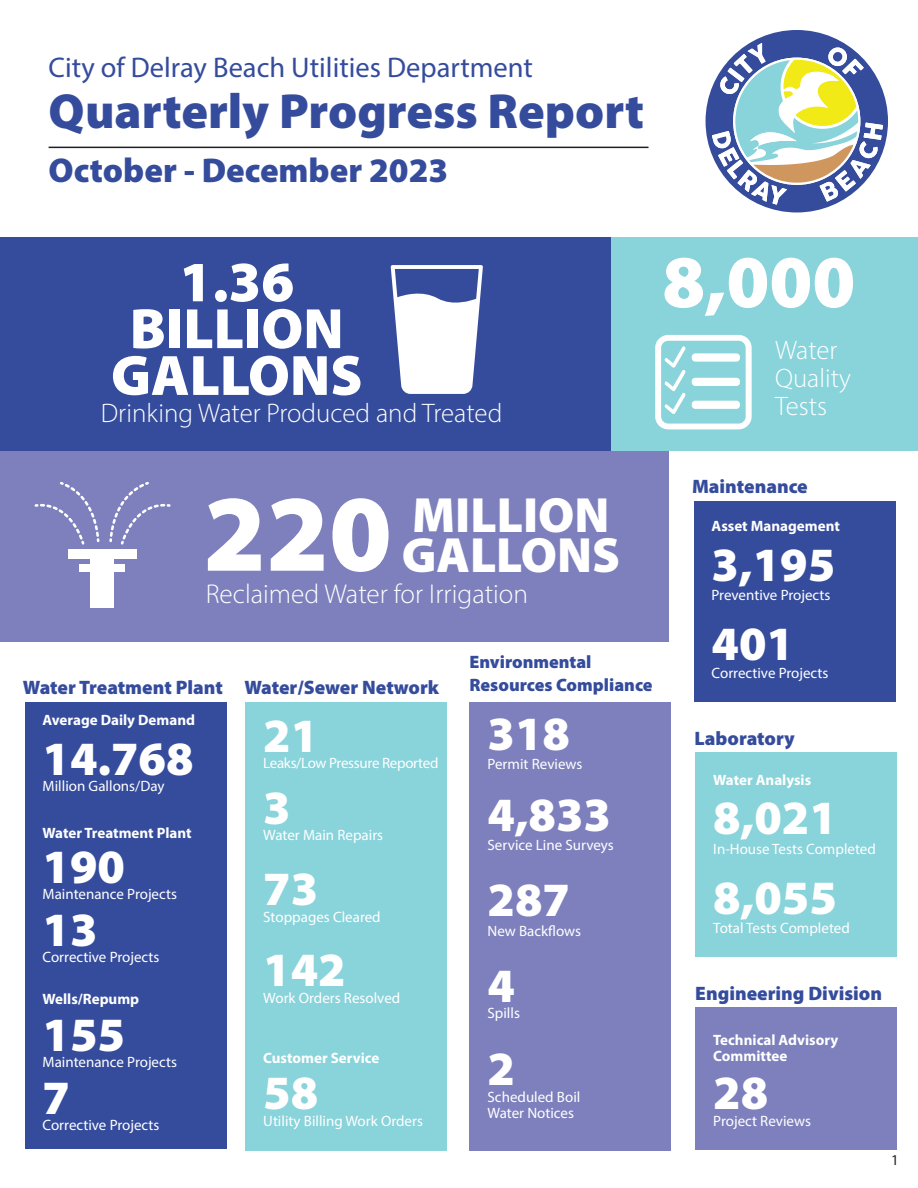
<style>
.page{position:relative;width:918px;height:1188px;background:#fff}
.page>*{position:absolute;margin:0;border:0;box-sizing:border-box;transform-origin:0 0}
.t1{font:900 109.65px "Myriad Pro";color:#fff}
.t2{font:900 75px "Myriad Pro";color:#fff}
.t3{font:900 57.3px "Myriad Pro";color:#fff}
.t4{font:900 49.8px "Myriad Pro";color:#fff}
.t5{font:900 49.5px "Myriad Pro";color:#354c9d}
.t6{font:900 48px "Myriad Pro";color:#fff}
.t7{font:900 34.5px "Myriad Pro";color:#354c9d}
.t8{font:28.5px "Myriad Pro";color:#354c9d}
.t9{font:300 27.3px "Myriad Pro";color:#fff}
.t10{font:300 26.85px "Myriad Pro";color:#fff}
.t11{font:900 19.5px "Myriad Pro";color:#354c9d}
.t12{font:900 18px/22.5px "Myriad Pro";color:#354c9d}
.t13{font:15px/16.5px "Myriad Pro";color:#fff}
.t14{font:700 15px/16.5px "Myriad Pro";color:#fff}
.t15{font:15px "Myriad Pro";letter-spacing:-.02em;color:#fff}
.t16{font:15px "Myriad Pro";color:#231f20}
</style>
<div class="page">
<div style="left:0;top:237px;width:612px;height:214px;background:#354c9d"></div>
<div style="left:0;top:451px;width:669px;height:191px;background:#7d80bc"></div>
<div style="left:612px;top:237px;width:306px;height:214px;background:#89d3db"></div>
<div style="left:91px;top:550px;width:23px;height:57px;background:#fff"></div>
<div style="left:68px;top:549px;width:68px;height:10px;background:#fff"></div>
<div style="left:79px;top:564px;width:46px;height:7px;background:#fff"></div>
<svg style="left:35px;top:482px;width:64px;height:63px"></svg>
<svg style="left:109px;top:482px;width:62px;height:63px"></svg>
<svg style="left:391px;top:265px;width:92px;height:129px"></svg>
<svg style="left:706px;top:30px;width:182px;height:183px"></svg>
<svg style="left:655px;top:335px;width:97px;height:94px"></svg>
<hr style="left:49px;top:147px;width:600px;height:1px;background:#231f20">
<div style="left:25px;top:702px;width:201px;height:446px;background:#354c9d"></div>
<div style="left:694px;top:501px;width:202px;height:201px;background:#354c9d"></div>
<div style="left:245px;top:702px;width:202px;height:448px;background:#89d3db"></div>
<div style="left:695px;top:1008px;width:202px;height:142px;background:#7d80bc"></div>
<div style="left:695px;top:753px;width:202px;height:204px;background:#89d3db"></div>
<div style="left:470px;top:702px;width:201px;height:448px;background:#7d80bc"></div>
<p class="t8" style="left:49px;top:50px;width:486px">City of Delray Beach Utilities Department</p>
<p class="t5" style="left:49px;top:78px;width:597px">Quarterly Progress Report</p>
<p class="t7" style="left:49px;top:147px;width:401px">October - December 2023</p>
<p class="t3" style="left:179px;top:244px;width:116px">1.36</p>
<p class="t3" style="left:130px;top:291px;width:216px">BILLION</p>
<p class="t3" style="left:111px;top:337px;width:253px">GALLONS</p>
<p class="t10" style="left:101px;top:397px;width:403px">Drinking Water Produced and Treated</p>
<p class="t2" style="left:662px;top:232px;width:195px">8,000</p>
<p class="t10" style="left:775px;top:333px;width:64px">Water</p>
<p class="t10" style="left:775px;top:362px;width:77px">Quality</p>
<p class="t10" style="left:775px;top:390px;width:53px">Tests</p>
<p class="t1" style="left:203px;top:461px;width:190px">220</p>
<p class="t4" style="left:412px;top:482px;width:199px">MILLION</p>
<p class="t4" style="left:402px;top:522px;width:220px">GALLONS</p>
<p class="t9" style="left:206px;top:577px;width:324px">Reclaimed Water for Irrigation</p>
<p class="t11" style="left:23px;top:674px;width:201px">Water Treatment Plant</p>
<p class="t14" style="left:43px;top:712px;width:154px">Average Daily Demand</p>
<p class="t6" style="left:43px;top:727px;width:153px">14.768</p>
<p class="t13" style="left:43px;top:778px;width:124px">Million Gallons/Day</p>
<p class="t14" style="left:43px;top:824px;width:151px">Water Treatment Plant</p>
<p class="t6" style="left:43px;top:834px;width:84px">190</p>
<p class="t13" style="left:43px;top:886px;width:136px">Maintenance Projects</p>
<p class="t6" style="left:43px;top:897px;width:57px">13</p>
<p class="t13" style="left:43px;top:949px;width:118px">Corrective Projects</p>
<p class="t14" style="left:43px;top:991px;width:98px">Wells/Repump</p>
<p class="t6" style="left:43px;top:1003px;width:84px">155</p>
<p class="t13" style="left:43px;top:1054px;width:136px">Maintenance Projects</p>
<p class="t6" style="left:43px;top:1066px;width:29px">7</p>
<p class="t13" style="left:43px;top:1117px;width:118px">Corrective Projects</p>
<p class="t11" style="left:244px;top:674px;width:196px">Water/Sewer Network</p>
<p class="t6" style="left:263px;top:704px;width:57px">21</p>
<p class="t15" style="left:263px;top:754px;width:177px">Leaks/Low Pressure Reported</p>
<p class="t6" style="left:263px;top:776px;width:29px">3</p>
<p class="t13" style="left:263px;top:827px;width:121px">Water Main Repairs</p>
<p class="t6" style="left:263px;top:857px;width:57px">73</p>
<p class="t13" style="left:263px;top:908px;width:119px">Stoppages Cleared</p>
<p class="t6" style="left:263px;top:938px;width:84px">142</p>
<p class="t13" style="left:263px;top:989px;width:139px">Work Orders Resolved</p>
<p class="t14" style="left:263px;top:1049px;width:118px">Customer Service</p>
<p class="t6" style="left:263px;top:1061px;width:57px">58</p>
<p class="t13" style="left:263px;top:1112px;width:161px">Utility Billing Work Orders</p>
<p class="t12" style="left:470px;top:650px;width:185px">Environmental<br>Resources Compliance</p>
<p class="t6" style="left:488px;top:702px;width:84px">318</p>
<p class="t13" style="left:488px;top:756px;width:97px">Permit Reviews</p>
<p class="t6" style="left:488px;top:782px;width:125px">4,833</p>
<p class="t13" style="left:488px;top:837px;width:128px">Service Line Surveys</p>
<p class="t6" style="left:488px;top:868px;width:84px">287</p>
<p class="t13" style="left:488px;top:922px;width:95px">New Backflows</p>
<p class="t6" style="left:488px;top:953px;width:29px">4</p>
<p class="t13" style="left:488px;top:1005px;width:34px">Spills</p>
<p class="t6" style="left:488px;top:1037px;width:29px">2</p>
<p class="t13" style="left:488px;top:1088px;width:94px">Scheduled Boil<br>Water Notices</p>
<p class="t11" style="left:692px;top:473px;width:117px">Maintenance</p>
<p class="t14" style="left:712px;top:517px;width:130px">Asset Management</p>
<p class="t6" style="left:712px;top:532px;width:125px">3,195</p>
<p class="t13" style="left:712px;top:587px;width:120px">Preventive Projects</p>
<p class="t6" style="left:712px;top:612px;width:84px">401</p>
<p class="t13" style="left:712px;top:665px;width:118px">Corrective Projects</p>
<p class="t11" style="left:695px;top:725px;width:102px">Laboratory</p>
<p class="t14" style="left:713px;top:771px;width:99px">Water Analysis</p>
<p class="t6" style="left:713px;top:786px;width:125px">8,021</p>
<p class="t13" style="left:713px;top:840px;width:164px">In-House Tests Completed</p>
<p class="t6" style="left:713px;top:866px;width:125px">8,055</p>
<p class="t13" style="left:713px;top:920px;width:138px">Total Tests Completed</p>
<p class="t11" style="left:695px;top:980px;width:188px">Engineering Division</p>
<p class="t14" style="left:713px;top:1031px;width:126px">Technical Advisory<br>Committee</p>
<p class="t6" style="left:713px;top:1061px;width:57px">28</p>
<p class="t13" style="left:713px;top:1112px;width:99px">Project Reviews</p>
<p class="t16" style="left:891px;top:1150px;width:9px">1</p>
</div>
